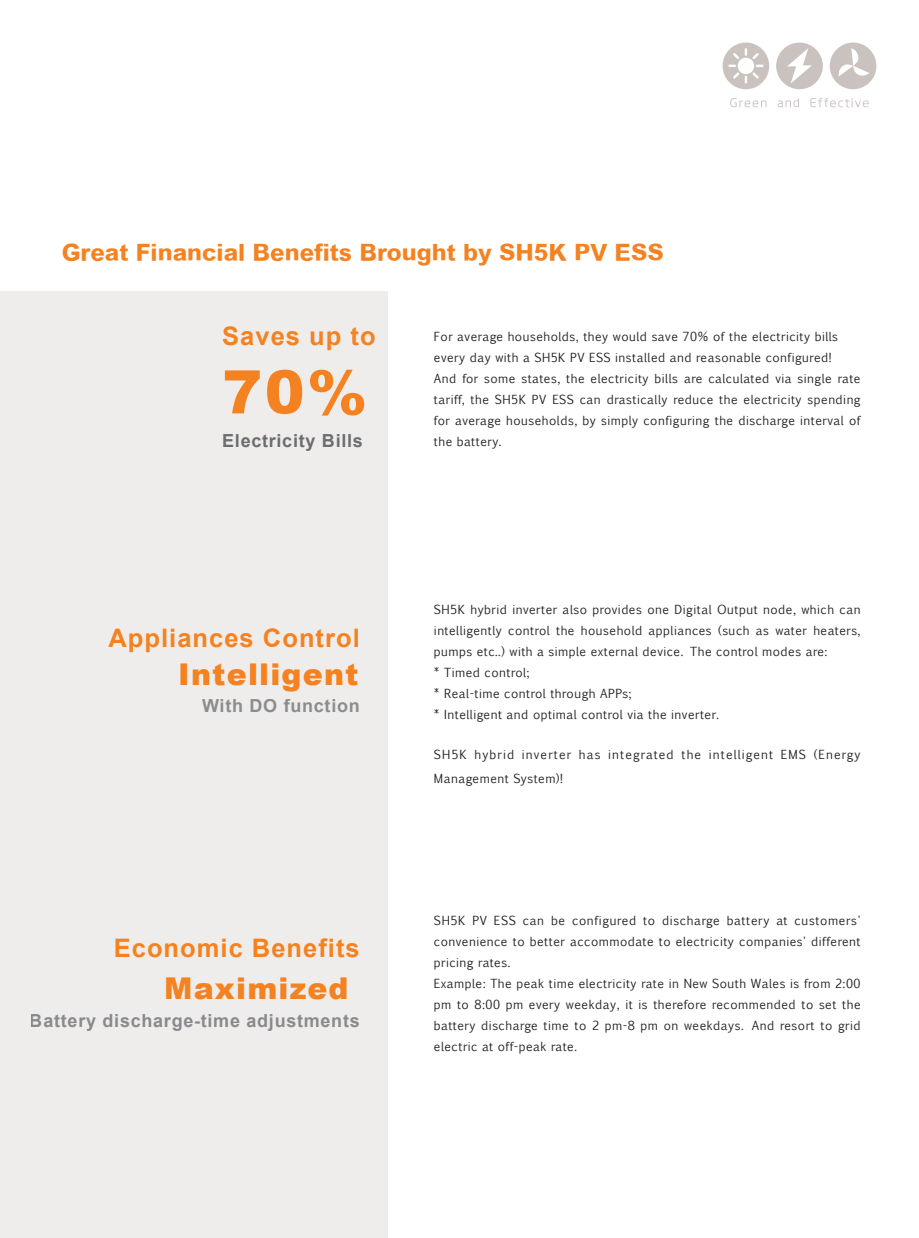
<style>
.page{position:relative;width:919px;height:1238px;background:#fff}
.page>*{position:absolute;margin:0;border:0;box-sizing:border-box;transform-origin:0 0}
.t1{font:900 60px "Arial";color:#f58220}
.t2{font:900 30px "Arial";letter-spacing:.04em;color:#f58220}
.t3{font:700 25.5px "Arial";letter-spacing:.04em;color:#f58220}
.t4{font:800 23.55px "M Hei GB";color:#f58220}
.t5{font:700 18px "Arial";letter-spacing:.04em;color:#6c6d70}
.t6{font:12px/21px "Euphemia CAS";letter-spacing:.04em;color:#231f20}
.t7{font:12px/24px "Euphemia CAS";letter-spacing:.09em;color:#231f20}
</style>
<div class="page">
<div style="left:0;top:291px;width:387px;height:946px;background:#efedec"></div>
<svg style="left:730px;top:98px;width:138px;height:10px"></svg>
<svg style="left:776px;top:43px;width:46px;height:46px"></svg>
<svg style="left:722px;top:43px;width:47px;height:46px"></svg>
<svg style="left:829px;top:43px;width:47px;height:46px"></svg>
<h3 class="t4" style="left:62px;top:242px;width:603px">Great Financial Benefits Brought by SH5K PV ESS</h3>
<h3 class="t3" style="left:222px;top:319px;width:155px">Saves up to</h3>
<h1 class="t1" style="left:222px;top:348px;width:146px">70%</h1>
<h3 class="t5" style="left:222px;top:429px;width:142px">Electricity Bills</h3>
<p class="t6" style="left:434px;top:325px;width:428px">For average households, they would save 70% of the electricity bills every day with a SH5K PV ESS installed and reasonable configured!<br>And for some states, the electricity bills are calculated via single rate tariff, the SH5K PV ESS can drastically reduce the electricity spending for average households, by simply configuring the discharge interval of the battery.</p>
<h3 class="t3" style="left:108px;top:620px;width:253px">Appliances Control</h3>
<h2 class="t2" style="left:178px;top:652px;width:182px">Intelligent</h2>
<h3 class="t5" style="left:202px;top:694px;width:159px">With DO function</h3>
<h3 class="t3" style="left:114px;top:931px;width:247px">Economic Benefits</h3>
<h2 class="t2" style="left:164px;top:966px;width:186px">Maximized</h2>
<h3 class="t5" style="left:30px;top:1008px;width:331px">Battery discharge-time adjustments</h3>
<p class="t6" style="left:434px;top:599px;width:428px">SH5K hybrid inverter also provides one Digital Output node, which can intelligently control the household appliances (such as water heaters, pumps etc..) with a simple external device. The control modes are:<br>* Timed control;<br>* Real-time control through APPs;<br>* Intelligent and optimal control via the inverter.</p>
<p class="t7" style="left:434px;top:743px;width:428px">SH5K hybrid inverter has integrated the intelligent EMS (Energy<br>Management System)!</p>
<p class="t6" style="left:434px;top:909px;width:428px">SH5K PV ESS can be configured to discharge battery at customers' convenience to better accommodate to electricity companies' different pricing rates.<br>Example: The peak time electricity rate in New South Wales is from 2:00 pm to 8:00 pm every weekday, it is therefore recommended to set the battery discharge time to 2 pm-8 pm on weekdays. And resort to grid electric at off-peak rate.</p>
</div>
